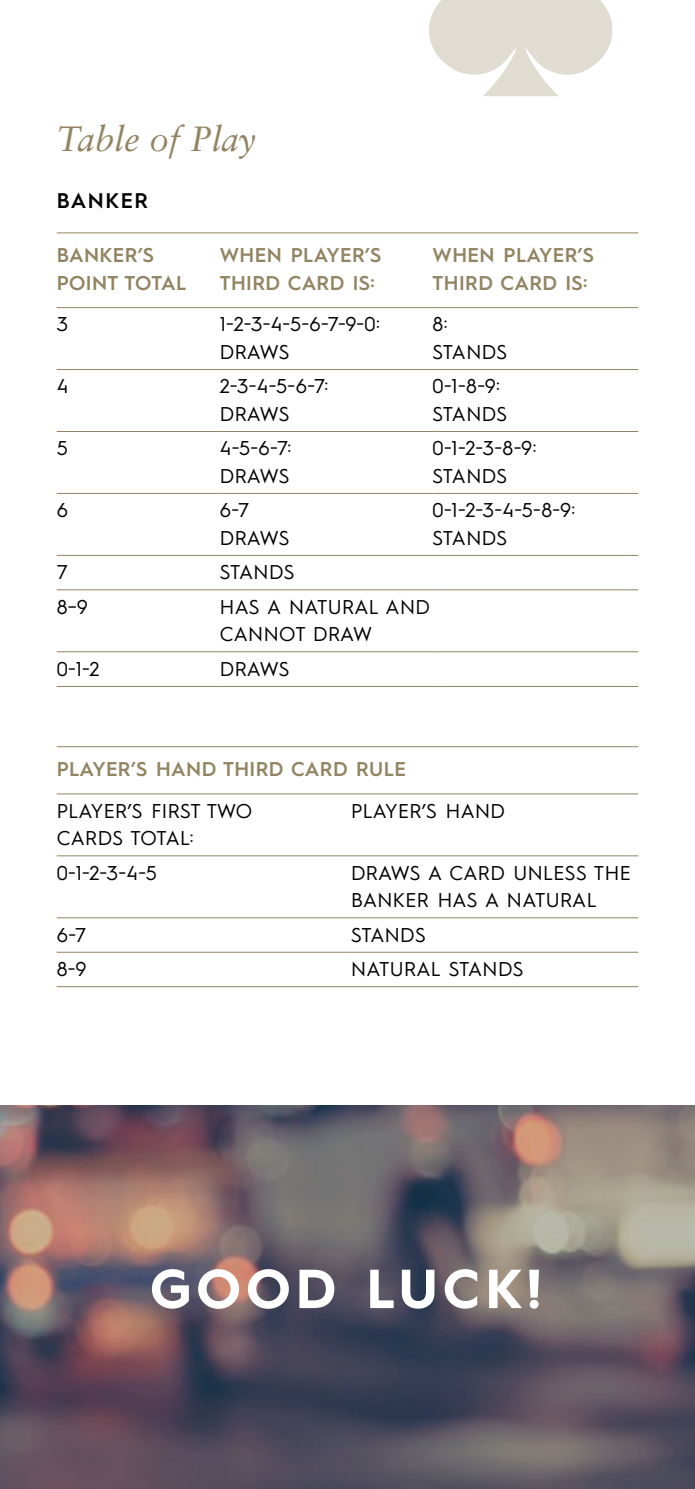
<style>
.page{position:relative;width:695px;height:1489px;background:#fff}
.page>*{position:absolute;margin:0;border:0;box-sizing:border-box;transform-origin:0 0}
.t1{font:700 55px "Hurme Geometric Sans 1";letter-spacing:.09em;color:#fff}
.t2{font:italic 35px "Sabon LT Std";color:#928462}
.t3{font:600 21.25px "Hurme Geometric Sans 1";letter-spacing:.07em;color:#000}
.t4{font:20px/27.5px "Hurme Geometric Sans 1";letter-spacing:.02em;color:#000}
.t5{font:600 20px/27.5px "Hurme Geometric Sans 1";letter-spacing:.02em;color:#928462}
</style>
<div class="page">
<svg style="left:429px;top:0;width:184px;height:96px"></svg>
<hr style="left:57px;top:232px;width:163px;height:1px;background:#928462">
<hr style="left:220px;top:232px;width:212px;height:1px;background:#928462">
<hr style="left:432px;top:232px;width:206px;height:1px;background:#928462">
<hr style="left:57px;top:307px;width:163px;height:1px;background:#928462">
<hr style="left:220px;top:307px;width:212px;height:1px;background:#928462">
<hr style="left:432px;top:307px;width:206px;height:1px;background:#928462">
<hr style="left:57px;top:369px;width:163px;height:1px;background:#928462">
<hr style="left:220px;top:369px;width:212px;height:1px;background:#928462">
<hr style="left:432px;top:369px;width:206px;height:1px;background:#928462">
<hr style="left:57px;top:431px;width:163px;height:1px;background:#928462">
<hr style="left:220px;top:431px;width:212px;height:1px;background:#928462">
<hr style="left:432px;top:431px;width:206px;height:1px;background:#928462">
<hr style="left:57px;top:493px;width:163px;height:1px;background:#928462">
<hr style="left:220px;top:493px;width:212px;height:1px;background:#928462">
<hr style="left:432px;top:493px;width:206px;height:1px;background:#928462">
<hr style="left:57px;top:555px;width:163px;height:1px;background:#928462">
<hr style="left:220px;top:555px;width:212px;height:1px;background:#928462">
<hr style="left:432px;top:555px;width:206px;height:1px;background:#928462">
<hr style="left:57px;top:589px;width:163px;height:1px;background:#928462">
<hr style="left:220px;top:589px;width:212px;height:1px;background:#928462">
<hr style="left:432px;top:589px;width:206px;height:1px;background:#928462">
<hr style="left:57px;top:651px;width:163px;height:1px;background:#928462">
<hr style="left:220px;top:651px;width:212px;height:1px;background:#928462">
<hr style="left:432px;top:651px;width:206px;height:1px;background:#928462">
<hr style="left:57px;top:686px;width:163px;height:1px;background:#928462">
<hr style="left:220px;top:686px;width:212px;height:1px;background:#928462">
<hr style="left:432px;top:686px;width:206px;height:1px;background:#928462">
<hr style="left:57px;top:855px;width:294px;height:1px;background:#928462">
<hr style="left:351px;top:855px;width:287px;height:1px;background:#928462">
<hr style="left:57px;top:917px;width:294px;height:1px;background:#928462">
<hr style="left:351px;top:917px;width:287px;height:1px;background:#928462">
<hr style="left:57px;top:951px;width:294px;height:1px;background:#928462">
<hr style="left:351px;top:951px;width:287px;height:1px;background:#928462">
<hr style="left:57px;top:986px;width:294px;height:1px;background:#928462">
<hr style="left:351px;top:986px;width:287px;height:1px;background:#928462">
<hr style="left:57px;top:746px;width:294px;height:1px;background:#928462">
<hr style="left:351px;top:746px;width:287px;height:1px;background:#928462">
<hr style="left:57px;top:793px;width:294px;height:1px;background:#928462">
<hr style="left:351px;top:793px;width:287px;height:1px;background:#928462">
<img style="left:0;top:1105px;width:694px;height:383px">
<h2 class="t2" style="left:57px;top:118px;width:201px">Table of Play</h2>
<p class="t3" style="left:57px;top:186px;width:93px">BANKER</p>
<p class="t5" style="left:57px;top:240px;width:131px">BANKER’S<br>POINT TOTAL</p>
<p class="t5" style="left:220px;top:240px;width:163px">WHEN PLAYER’S<br>THIRD CARD IS:</p>
<p class="t5" style="left:432px;top:240px;width:163px">WHEN PLAYER’S<br>THIRD CARD IS:</p>
<p class="t4" style="left:57px;top:309px;width:13px">3</p>
<p class="t4" style="left:220px;top:309px;width:161px">1-2-3-4-5-6-7-9-0:<br>DRAWS</p>
<p class="t4" style="left:432px;top:309px;width:76px">8:<br>STANDS</p>
<p class="t4" style="left:57px;top:371px;width:13px">4</p>
<p class="t4" style="left:220px;top:371px;width:110px">2-3-4-5-6-7:<br>DRAWS</p>
<p class="t4" style="left:432px;top:371px;width:76px">0-1-8-9:<br>STANDS</p>
<p class="t4" style="left:57px;top:433px;width:12px">5</p>
<p class="t4" style="left:220px;top:433px;width:73px">4-5-6-7:<br>DRAWS</p>
<p class="t4" style="left:432px;top:433px;width:105px">0-1-2-3-8-9:<br>STANDS</p>
<p class="t4" style="left:57px;top:495px;width:13px">6</p>
<p class="t4" style="left:220px;top:495px;width:71px">6-7<br>DRAWS</p>
<p class="t4" style="left:432px;top:495px;width:144px">0-1-2-3-4-5-8-9:<br>STANDS</p>
<p class="t4" style="left:57px;top:557px;width:12px">7</p>
<p class="t4" style="left:220px;top:557px;width:76px">STANDS</p>
<p class="t4" style="left:57px;top:591px;width:33px">8–9</p>
<p class="t4" style="left:220px;top:591px;width:212px">HAS A NATURAL AND<br>CANNOT DRAW</p>
<p class="t4" style="left:57px;top:653px;width:44px">0-1-2</p>
<p class="t4" style="left:220px;top:653px;width:71px">DRAWS</p>
<p class="t5" style="left:57px;top:754px;width:350px">PLAYER’S HAND THIRD CARD RULE</p>
<p class="t4" style="left:57px;top:795px;width:197px">PLAYER’S FIRST TWO<br>CARDS TOTAL:</p>
<p class="t4" style="left:351px;top:795px;width:155px">PLAYER’S HAND</p>
<p class="t4" style="left:57px;top:857px;width:102px">0-1-2-3-4-5</p>
<p class="t4" style="left:351px;top:857px;width:281px">DRAWS A CARD UNLESS THE<br>BANKER HAS A NATURAL</p>
<p class="t4" style="left:57px;top:919px;width:31px">6-7</p>
<p class="t4" style="left:351px;top:919px;width:76px">STANDS</p>
<p class="t4" style="left:57px;top:953px;width:31px">8-9</p>
<p class="t4" style="left:351px;top:953px;width:174px">NATURAL STANDS</p>
<h1 class="t1" style="left:150px;top:1250px;width:393px">GOOD LUCK!</h1>
</div>
